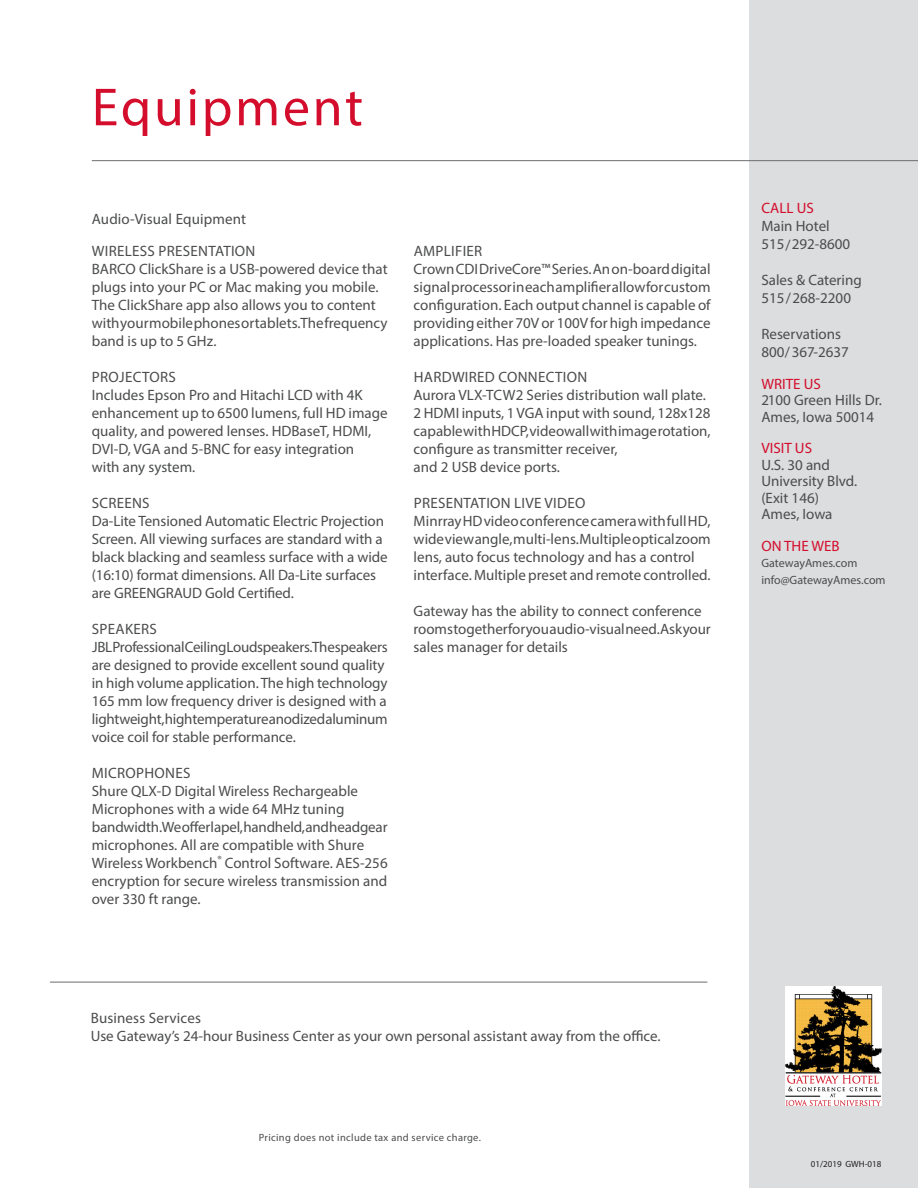
<style>
.page{position:relative;width:918px;height:1188px;background:#fff}
.page>*{position:absolute;margin:0;border:0;box-sizing:border-box;transform-origin:0 0}
.t1{font:54px "Myriad Pro";letter-spacing:.05em;color:#d30d2b}
.BODY_COPY{font:15px/18px "Myriad Pro";color:#4b4c4d}
.BODY_COPY-2{font:15px "Myriad Pro";letter-spacing:.02em;color:#4b4c4d}
.t2{font:15px "Myriad Pro";color:#d30d2b}
.SUBJECT_HEADS{font:15px "Myriad Pro";letter-spacing:.01em;color:#4b4c4d}
.t3{font:12px "Myriad Pro";color:#4b4c4d}
.t4{font:10.5px "Myriad Pro";letter-spacing:.03em;color:#4b4c4d}
.t5{font:9px "Myriad Pro";color:#231f20}
</style>
<div class="page">
<div style="left:749px;top:0;width:169px;height:1188px;background:#dcdddf"></div>
<img style="left:786px;top:986px;width:95px;height:119px">
<hr style="left:92px;top:160px;width:826px;height:1px;background:#6c6d70">
<hr style="left:50px;top:982px;width:657px;height:1px;background:#6c6d70">
<p class="t1" style="left:92px;top:74px;width:273px">Equipment</p>
<p class="SUBJECT_HEADS" style="left:92px;top:210px;width:156px">Audio-Visual Equipment</p>
<p class="BODY_COPY-2" style="left:92px;top:242px;width:165px">WIRELESS PRESENTATION</p>
<p class="BODY_COPY" style="left:92px;top:260px;width:297px">BARCO ClickShare is a USB-powered device that plugs into your PC or Mac making you mobile.<br>The ClickShare app also allows you to content with your mobile phones or tablets. The frequency band is up to 5 GHz.</p>
<p class="BODY_COPY-2" style="left:92px;top:368px;width:86px">PROJECTORS</p>
<p class="BODY_COPY" style="left:92px;top:386px;width:297px">Includes Epson Pro and Hitachi LCD with 4K enhancement up to 6500 lumens, full HD image quality, and powered lenses. HDBaseT, HDMI, DVI-D, VGA and 5-BNC for easy integration<br>with any system.</p>
<p class="BODY_COPY" style="left:92px;top:494px;width:59px">SCREENS</p>
<p class="BODY_COPY" style="left:92px;top:512px;width:297px">Da-Lite Tensioned Automatic Electric Projection Screen. All viewing surfaces are standard with a black blacking and seamless surface with a wide (16:10) format dimensions. All Da-Lite surfaces are GREENGRAUD Gold Certified.</p>
<p class="BODY_COPY-2" style="left:92px;top:620px;width:67px">SPEAKERS</p>
<p class="BODY_COPY" style="left:92px;top:638px;width:298px">JBL Professional Ceiling Loudspeakers. The speakers are designed to provide excellent sound quality in high volume application. The high technology 165 mm low frequency driver is designed with a lightweight, high temperature anodized aluminum voice coil for stable performance.</p>
<p class="BODY_COPY-2" style="left:92px;top:764px;width:100px">MICROPHONES</p>
<p class="BODY_COPY" style="left:92px;top:782px;width:297px">Shure QLX-D Digital Wireless Rechargeable Microphones with a wide 64 MHz tuning bandwidth. We offer lapel, handheld, and headgear microphones. All are compatible with Shure Wireless Workbench<sup>®</sup> Control Software. AES-256 encryption for secure wireless transmission and over 330 ft range.</p>
<p class="BODY_COPY-2" style="left:414px;top:242px;width:70px">AMPLIFIER</p>
<p class="BODY_COPY" style="left:414px;top:260px;width:299px;text-align:justify">Crown CDI DriveCore™ Series. An on-board digital signal processor in each amplifier allow for custom configuration. Each output channel is capable of providing either 70V or 100V for high impedance applications. Has pre-loaded speaker tunings.</p>
<p class="BODY_COPY-2" style="left:414px;top:368px;width:175px">HARDWIRED CONNECTION</p>
<p class="BODY_COPY" style="left:414px;top:386px;width:299px">Aurora VLX-TCW2 Series distribution wall plate.<br>2 HDMI inputs, 1 VGA input with sound, 128x128 capable with HDCP, videowall with image rotation, configure as transmitter receiver,<br>and 2 USB device ports.</p>
<p class="BODY_COPY-2" style="left:414px;top:494px;width:173px">PRESENTATION LIVE VIDEO</p>
<p class="BODY_COPY" style="left:414px;top:512px;width:299px">Minrray HD video conference camera with full HD, wide view angle, multi-lens. Multiple optical zoom lens, auto focus technology and has a control interface. Multiple preset and remote controlled.</p>
<p class="BODY_COPY" style="left:414px;top:602px;width:299px">Gateway has the ability to connect conference rooms together for you audio-visual need. Ask your sales manager for details</p>
<p class="BODY_COPY" style="left:91px;top:1009px;width:112px">Business Services</p>
<p class="BODY_COPY" style="left:91px;top:1027px;width:571px">Use Gateway’s 24-hour Business Center as your own personal assistant away from the office.</p>
<p class="t4" style="left:259px;top:1131px;width:224px">Pricing does not include tax and service charge.</p>
<p class="t2" style="left:761px;top:199px;width:54px">CALL US</p>
<p class="BODY_COPY" style="left:761px;top:217px;width:90px">Main Hotel<br>515 /292-8600</p>
<p class="BODY_COPY" style="left:761px;top:271px;width:102px">Sales &amp; Catering<br>515 /268-2200</p>
<p class="BODY_COPY" style="left:761px;top:325px;width:89px">Reservations<br>800 /367-2637</p>
<p class="t2" style="left:761px;top:374px;width:61px">WRITE US</p>
<p class="BODY_COPY" style="left:761px;top:392px;width:122px;line-height:16.5px">2100 Green Hills Dr.<br>Ames, Iowa 50014</p>
<p class="t2" style="left:761px;top:439px;width:52px">VISIT US</p>
<p class="BODY_COPY" style="left:761px;top:456px;width:97px;line-height:16.5px">U.S. 30 and<br>University Blvd. (Exit 146)<br>Ames, Iowa</p>
<p class="t2" style="left:761px;top:536px;width:80px">ON THE WEB</p>
<p class="t3" style="left:761px;top:556px;width:97px">GatewayAmes.com</p>
<p class="t3" style="left:761px;top:572px;width:126px">info@GatewayAmes.com</p>
<p class="t5" style="left:811px;top:1159px;width:72px">01/2019 GWH-018</p>
</div>
